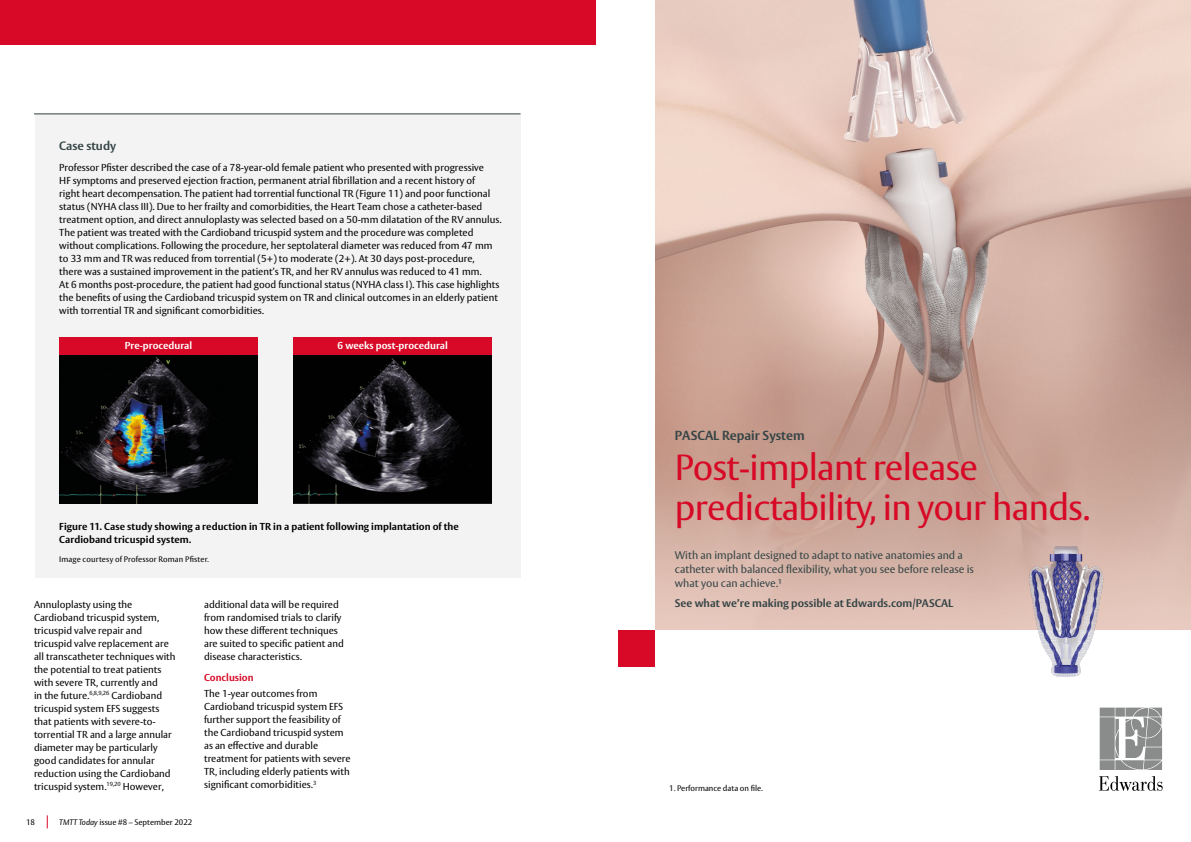
<style>
.page{position:relative;width:1191px;height:842px;background:#fff}
.page>*{position:absolute;margin:0;border:0;box-sizing:border-box;transform-origin:0 0}
.t1{font:36px/40px "Vesta Pro";letter-spacing:-.02em;color:#d70926}
.t2{font:700 13px "Vesta Pro";color:#364546}
.t3{font:700 12px "Vesta Pro";color:#364546}
.t4{font:11px/14px "Vesta Pro";color:#364546}
.t5{font:700 11px "Vesta Pro";color:#364546}
.t6{font:10px/13px "Vesta Pro";color:#000}
.t7{font:700 10px/13px "Vesta Pro";letter-spacing:.005em;color:#000}
.t8{font:700 10px "Vesta Pro";color:#fff}
.t9{font:700 10px "Vesta Pro";color:#d70926}
.t10{font:8px "Vesta Pro";color:#000}
.s1{font-style:italic}
</style>
<div class="page">
<div style="left:0;top:0;width:595px;height:45px;background:#d70926"></div>
<svg style="left:47px;top:815px;width:1px;height:13px"></svg>
<div style="left:35px;top:113px;width:485px;height:465px;background:#f3f3f3"></div>
<img style="left:59px;top:354px;width:199px;height:149px">
<img style="left:293px;top:354px;width:199px;height:149px">
<hr style="left:34px;top:114px;width:486px;height:1px;background:#364546">
<img style="left:655px;top:0;width:536px;height:630px">
<div style="left:618px;top:630px;width:37px;height:37px;background:#d70926"></div>
<svg style="left:1099px;top:708px;width:63px;height:62px;background:#a1a4a2"></svg>
<svg style="left:1099px;top:776px;width:63px;height:15px"></svg>
<img style="left:1027px;top:540px;width:82px;height:137px">
<div style="left:59px;top:337px;width:199px;height:17px;background:#d70926"></div>
<div style="left:293px;top:337px;width:199px;height:17px;background:#d70926"></div>
<p class="t3" style="left:59px;top:138px;width:58px">Case study</p>
<p class="t6" style="left:59px;top:161px;width:444px">Professor Pfister described the case of a 78-year-old female patient who presented with progressive<br>HF symptoms and preserved ejection fraction, permanent atrial fibrillation and a recent history of<br>right heart decompensation. The patient had torrential functional TR (Figure 11) and poor functional status (NYHA class III). Due to her frailty and comorbidities, the Heart Team chose a catheter-based treatment option, and direct annuloplasty was selected based on a 50-mm dilatation of the RV annulus.<br>The patient was treated with the Cardioband tricuspid system and the procedure was completed without complications. Following the procedure, her septolateral diameter was reduced from 47 mm to 33 mm and TR was reduced from torrential (5+) to moderate (2+). At 30 days post-procedure,<br>there was a sustained improvement in the patient’s TR, and her RV annulus was reduced to 41 mm.<br>At 6 months post-procedure, the patient had good functional status (NYHA class I). This case highlights the benefits of using the Cardioband tricuspid system on TR and clinical outcomes in an elderly patient with torrential TR and significant comorbidities.</p>
<p class="t8" style="left:125px;top:339px;width:69px">Pre-procedural</p>
<p class="t8" style="left:337px;top:339px;width:112px">6 weeks post-procedural</p>
<p class="t7" style="left:59px;top:520px;width:401px">Figure 11. Case study showing a reduction in TR in a patient following implantation of the<br>Cardioband tricuspid system.</p>
<p class="t10" style="left:59px;top:554px;width:151px">Image courtesy of Professor Roman Pfister.</p>
<p class="t6" style="left:34px;top:597px;width:143px">Annuloplasty using the<br>Cardioband tricuspid system, tricuspid valve repair and tricuspid valve replacement are all transcatheter techniques with the potential to treat patients with severe TR, currently and<br>in the future.<sup>6,8,9,26</sup> Cardioband tricuspid system EFS suggests that patients with severe-to&shy;torrential TR and a large annular diameter may be particularly good candidates for annular reduction using the Cardioband tricuspid system.<sup>19,20</sup> However,</p>
<p class="t6" style="left:204px;top:597px;width:141px">additional data will be required from randomised trials to clarify how these different techniques are suited to specific patient and disease characteristics.</p>
<p class="t9" style="left:204px;top:671px;width:51px">Conclusion</p>
<p class="t6" style="left:204px;top:687px;width:148px">The 1-year outcomes from<br>Cardioband tricuspid system EFS further support the feasibility of the Cardioband tricuspid system as an effective and durable treatment for patients with severe<br>TR, including elderly patients with significant comorbidities.<sup>3</sup></p>
<p class="t10" style="left:26px;top:818px;width:10px">18</p>
<p class="t10" style="left:59px;top:818px;width:135px"><span class="s1">TMTT Today</span> issue #8 – September 2022</p>
<h2 class="t2" style="left:675px;top:427px;width:131px">PASCAL Repair System</h2>
<h1 class="t1" style="left:675px;top:447px;width:416px">Post-implant release predictability, in your hands.</h1>
<p class="t4" style="left:675px;top:548px;width:301px">With an implant designed to adapt to native anatomies and a catheter with balanced flexibility, what you see before release is what you can achieve.1</p>
<p class="t5" style="left:675px;top:596px;width:280px">See what we’re making possible at Edwards.com/PASCAL</p>
<p class="t10" style="left:669px;top:783px;width:95px">1. Performance data on file.</p>
</div>
